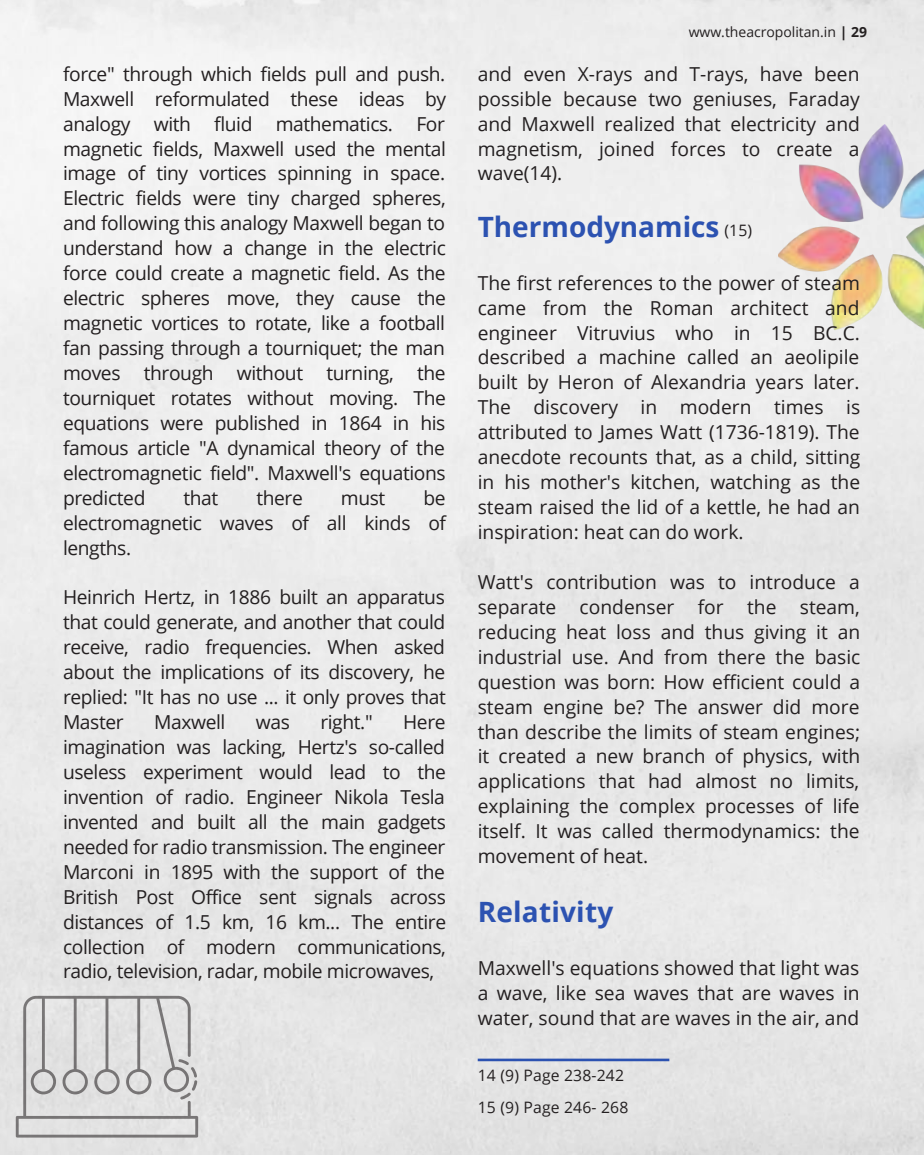
<style>
.page{position:relative;width:924px;height:1155px;background:#fff}
.page>*{position:absolute;margin:0;border:0;box-sizing:border-box;transform-origin:0 0}
.t1{font:700 28px "Open Sans";color:#2c52b1}
.t2{font:19.25px/25px "Open Sans";letter-spacing:-.02em;color:#231f20;text-align:justify}
.t3{font:15.75px/31.5px "Open Sans";letter-spacing:.01em;color:#231f20}
.t4{font:14px "Open Sans";color:#231f20}
.s1{font-weight:700}
</style>
<div class="page">
<img style="left:778px;top:125px;width:146px;height:206px">
<hr style="left:478px;top:1059px;width:191px;height:2px;background:#2c52b1">
<svg style="left:16px;top:996px;width:182px;height:142px;background:#d0d0d0"></svg>
<p class="t2" style="left:63px;top:61px;width:385px">force" through which fields pull and push.<br>Maxwell reformulated these ideas by analogy with fluid mathematics. For magnetic fields, Maxwell used the mental image of tiny vortices spinning in space.<br>Electric fields were tiny charged spheres, and following this analogy Maxwell began to understand how a change in the electric force could create a magnetic field. As the electric spheres move, they cause the magnetic vortices to rotate, like a football fan passing through a tourniquet; the man moves through without turning, the tourniquet rotates without moving. The equations were published in 1864 in his famous article "A dynamical theory of the electromagnetic field". Maxwell's equations predicted</p>
<p class="t2" style="left:63px;top:485px;width:385px;text-indent:360px">be electromagnetic waves of all kinds of lengths.</p>
<p class="t2" style="left:63px;top:584px;width:385px">Heinrich Hertz, in 1886 built an apparatus that could generate, and another that could receive, radio frequencies. When asked about the implications of its discovery, he replied: "It has no use ... it only proves that Master</p>
<p class="t2" style="left:183px;top:485px;width:36px">that</p>
<p class="t2" style="left:256px;top:485px;width:48px">there</p>
<p class="t2" style="left:341px;top:485px;width:46px">must</p>
<p class="t2" style="left:154px;top:709px;width:73px">Maxwell</p>
<p class="t2" style="left:256px;top:709px;width:36px">was</p>
<p class="t2" style="left:320px;top:709px;width:54px">right."</p>
<p class="t2" style="left:63px;top:709px;width:385px;text-indent:340px">Here imagination was lacking, Hertz's so-called useless experiment would lead to the invention of radio. Engineer Nikola Tesla invented and built all the main gadgets needed for radio transmission. The engineer Marconi in 1895 with the support of the British Post Office sent signals across distances of 1.5 km, 16 km... The entire collection of modern communications, radio, television, radar, mobile microwaves,</p>
<p class="t4" style="left:689px;top:22px;width:180px">www.theacropolitan.in <span class="s1">| 29</span></p>
<p class="t2" style="left:478px;top:61px;width:384px">and even X-rays and T-rays, have been possible because two geniuses, Faraday and Maxwell realized that electricity and magnetism, joined forces to create a wave(14).</p>
<h1 class="t1" style="left:478px;top:207px;width:243px">Thermodynamics</h1>
<p class="t2" style="left:478px;top:270px;width:384px">The first references to the power of steam came from the Roman architect and engineer Vitruvius who in 15 BC.C. described a machine called an aeolipile built by Heron of Alexandria years later.<br>The discovery in modern times is attributed to James Watt (1736-1819). The anecdote recounts that, as a child, sitting in his mother's kitchen, watching as the steam raised the lid of a kettle, he had an inspiration: heat can do work.</p>
<p class="t2" style="left:478px;top:569px;width:384px">Watt's contribution was to introduce a separate condenser for the steam, reducing heat loss and thus giving it an industrial use. And from there the basic question was born: How efficient could a steam engine be? The answer did more than describe the limits of steam engines; it created a new branch of physics, with applications that had almost no limits, explaining the complex processes of life itself. It was called thermodynamics: the movement of heat.</p>
<h1 class="t1" style="left:478px;top:892px;width:137px">Relativity</h1>
<p class="t2" style="left:478px;top:955px;width:384px">Maxwell's equations showed that light was a wave, like sea waves that are waves in water, sound that are waves in the air, and</p>
<p class="t3" style="left:725px;top:214px;width:29px">(15)</p>
<p class="t3" style="left:478px;top:1059px;width:152px">14 (9) Page 238-242<br>15 (9) Page 246- 268</p>
</div>
